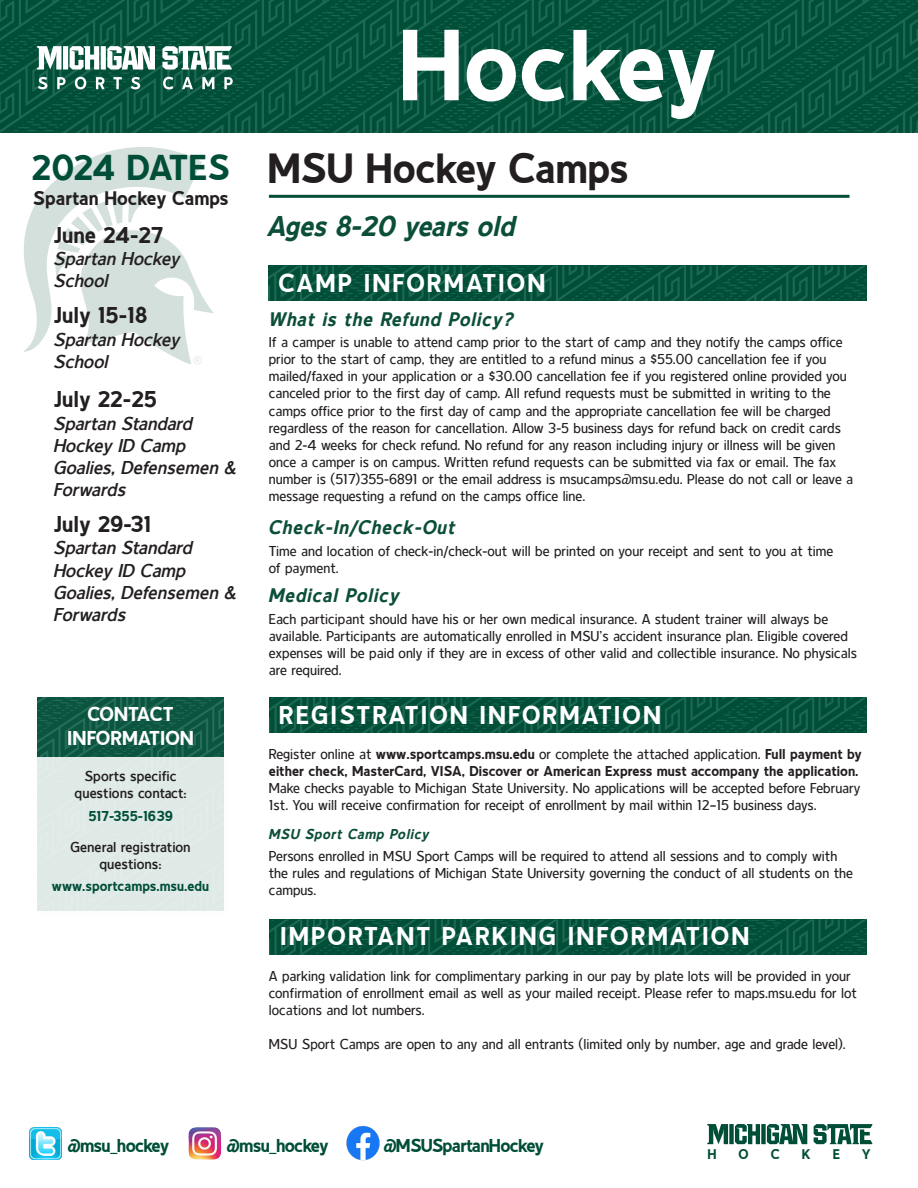
<style>
.page{position:relative;width:918px;height:1188px;background:#fff}
.page>*{position:absolute;margin:0;border:0;box-sizing:border-box;transform-origin:0 0}
.t1{font:800 100.5px "Duty";color:#fff}
.t2{font:800 42px "Duty";letter-spacing:-.01em;color:#231f20}
.t3{font:800 35.85px "Duty";letter-spacing:-.02em;color:#004e38}
.t4{font:italic 800 28.5px "Duty";letter-spacing:-.01em;color:#0b4e39}
.t5{font:800 25.65px "Duty";letter-spacing:.08em;color:#fff}
.t6{font:800 22.8px "Duty";color:#231f20}
.t7{font:800 19.95px "Duty";color:#fff}
.t8{font:italic 800 19.5px "Duty";letter-spacing:.04em;color:#0b4e39}
.t9{font:800 19.5px "Duty";color:#231f20}
.t10{font:800 18.6px "Duty";letter-spacing:-.04em;color:#004e38}
.t11{font:italic 700 18.45px/22.2px "Duty";color:#231f20}
.t12{font:14.25px/17.1px "Duty";color:#231f20}
.t13{font:700 14.25px/17.1px "Duty";color:#231f20;text-align:center}
.t14{font:800 14.25px "Duty";color:#004e38}
.t15{font:italic 800 14.25px "Duty";letter-spacing:.04em;color:#0b4e39}
.t16{font:800 13.95px "Duty";color:#004e38}
.s1{font-weight:800}
</style>
<div class="page">
<svg style="left:13px;top:132px;width:201px;height:232px"></svg>
<svg style="left:0;top:0;width:918px;height:132px;background:#07543e"></svg>
<svg style="left:37px;top:46px;width:118px;height:24px"></svg>
<svg style="left:162px;top:46px;width:70px;height:24px"></svg>
<svg style="left:38px;top:77px;width:9px;height:12px"></svg>
<svg style="left:57px;top:77px;width:9px;height:12px"></svg>
<svg style="left:75px;top:77px;width:11px;height:12px"></svg>
<svg style="left:96px;top:77px;width:9px;height:12px"></svg>
<svg style="left:113px;top:77px;width:9px;height:12px"></svg>
<svg style="left:131px;top:77px;width:9px;height:12px"></svg>
<svg style="left:163px;top:77px;width:10px;height:12px"></svg>
<svg style="left:182px;top:77px;width:11px;height:12px"></svg>
<svg style="left:202px;top:77px;width:12px;height:12px"></svg>
<svg style="left:224px;top:77px;width:9px;height:12px"></svg>
<svg style="left:269px;top:265px;width:597px;height:36px;background:#07543e"></svg>
<svg style="left:38px;top:698px;width:186px;height:59px;background:#115b46"></svg>
<div style="left:37px;top:757px;width:191px;height:159px;background:#dfe9e6"></div>
<svg style="left:269px;top:698px;width:597px;height:35px;background:#07543e"></svg>
<svg style="left:707px;top:1124px;width:100px;height:20px"></svg>
<svg style="left:814px;top:1124px;width:58px;height:20px"></svg>
<hr style="left:269px;top:195px;width:581px;height:3px;background:#004e38">
<svg style="left:269px;top:919px;width:597px;height:36px;background:#07543e"></svg>
<img style="left:29px;top:1127px;width:33px;height:33px">
<img style="left:188px;top:1127px;width:34px;height:33px">
<img style="left:346px;top:1126px;width:34px;height:35px">
<p class="t3" style="left:32px;top:148px;width:200px">2024 DATES</p>
<p class="t9" style="left:33px;top:187px;width:197px">Spartan Hockey Camps</p>
<p class="t6" style="left:54px;top:223px;width:111px">June 24-27</p>
<p class="t11" style="left:54px;top:248px;width:128px">Spartan Hockey<br>School</p>
<p class="t6" style="left:54px;top:303px;width:95px">July 15-18</p>
<p class="t11" style="left:54px;top:328px;width:128px">Spartan Hockey<br>School</p>
<p class="t6" style="left:54px;top:387px;width:105px">July 22-25</p>
<p class="t11" style="left:54px;top:412px;width:141px">Spartan Standard<br>Hockey ID Camp</p>
<p class="t11" style="left:54px;top:456px;width:184px">Goalies, Defensemen &amp;<br>Forwards</p>
<p class="t6" style="left:54px;top:512px;width:99px">July 29-31</p>
<p class="t11" style="left:54px;top:537px;width:141px">Spartan Standard<br>Hockey ID Camp</p>
<p class="t11" style="left:54px;top:581px;width:184px">Goalies, Defensemen &amp;<br>Forwards</p>
<p class="t7" style="left:87px;top:703px;width:88px">CONTACT</p>
<p class="t7" style="left:67px;top:727px;width:128px">INFORMATION</p>
<p class="t13" style="left:85px;top:768px;width:94px">Sports specific</p>
<p class="t13" style="left:75px;top:785px;width:114px">questions contact:</p>
<p class="t14" style="left:88px;top:808px;width:86px">517-355-1639</p>
<p class="t13" style="left:71px;top:838px;width:122px">General registration questions:</p>
<p class="t14" style="left:52px;top:879px;width:159px">www.sportcamps.msu.edu</p>
<p class="t1" style="left:398px;top:11px;width:320px">Hockey</p>
<p class="t2" style="left:267px;top:146px;width:363px">MSU Hockey Camps</p>
<p class="t4" style="left:267px;top:211px;width:250px">Ages 8-20 years old</p>
<p class="t5" style="left:279px;top:269px;width:268px">CAMP INFORMATION</p>
<p class="t8" style="left:269px;top:308px;width:246px">What is the Refund Policy?</p>
<p class="t12" style="left:269px;top:334px;width:586px">If a camper is unable to attend camp prior to the start of camp and they notify the camps office prior to the start of camp, they are entitled to a refund minus a $55.00 cancellation fee if you mailed/faxed in your application or a $30.00 cancellation fee if you registered online provided you canceled prior to the first day of camp. All refund requests must be submitted in writing to the camps office prior to the first day of camp and the appropriate cancellation fee will be charged regardless of the reason for cancellation. Allow 3-5 business days for refund back on credit cards and 2-4 weeks for check refund. No refund for any reason including injury or illness will be given once a camper is on campus. Written refund requests can be submitted via fax or email. The fax number is (517)355-6891 or the email address is msucamps@msu.edu. Please do not call or leave a message requesting a refund on the camps office line.</p>
<p class="t8" style="left:269px;top:517px;width:188px">Check-In/Check-Out</p>
<p class="t12" style="left:269px;top:542px;width:566px">Time and location of check-in/check-out will be printed on your receipt and sent to you at time of payment.</p>
<p class="t8" style="left:269px;top:585px;width:132px">Medical Policy</p>
<p class="t12" style="left:269px;top:610px;width:590px">Each participant should have his or her own medical insurance. A student trainer will always be available. Participants are automatically enrolled in MSU’s accident insurance plan. Eligible covered expenses will be paid only if they are in excess of other valid and collectible insurance. No physicals are required.</p>
<p class="t5" style="left:279px;top:702px;width:384px">REGISTRATION INFORMATION</p>
<p class="t12" style="left:269px;top:746px;width:595px">Register online at <span class="s1">www.sportcamps.msu.edu</span> or complete the attached application. <span class="s1">Full payment by either check, MasterCard, VISA, Discover or American Express must accompany the application.<br></span>Make checks payable to Michigan State University. No applications will be accepted before February 1st. You will receive confirmation for receipt of enrollment by mail within 12–15 business days.</p>
<p class="t15" style="left:269px;top:827px;width:162px">MSU Sport Camp Policy</p>
<p class="t12" style="left:269px;top:848px;width:586px">Persons enrolled in MSU Sport Camps will be required to attend all sessions and to comply with the rules and regulations of Michigan State University governing the conduct of all students on the campus.</p>
<p class="t5" style="left:280px;top:922px;width:471px">IMPORTANT PARKING INFORMATION</p>
<p class="t12" style="left:269px;top:968px;width:589px">A parking validation link for complimentary parking in our pay by plate lots will be provided in your confirmation of enrollment email as well as your mailed receipt. Please refer to maps.msu.edu for lot locations and lot numbers.</p>
<p class="t12" style="left:269px;top:1036px;width:578px">MSU Sport Camps are open to any and all entrants (limited only by number, age and grade level).</p>
<p class="t10" style="left:67px;top:1135px;width:104px">@msu_hockey</p>
<p class="t10" style="left:226px;top:1136px;width:104px">@msu_hockey</p>
<p class="t10" style="left:383px;top:1136px;width:163px">@MSUSpartanHockey</p>
<p class="t16" style="left:707px;top:1147px;width:11px">H</p>
<p class="t16" style="left:739px;top:1147px;width:12px">O</p>
<p class="t16" style="left:771px;top:1147px;width:11px">C</p>
<p class="t16" style="left:802px;top:1147px;width:10px">K</p>
<p class="t16" style="left:833px;top:1147px;width:9px">E</p>
<p class="t16" style="left:862px;top:1147px;width:10px">Y</p>
</div>
